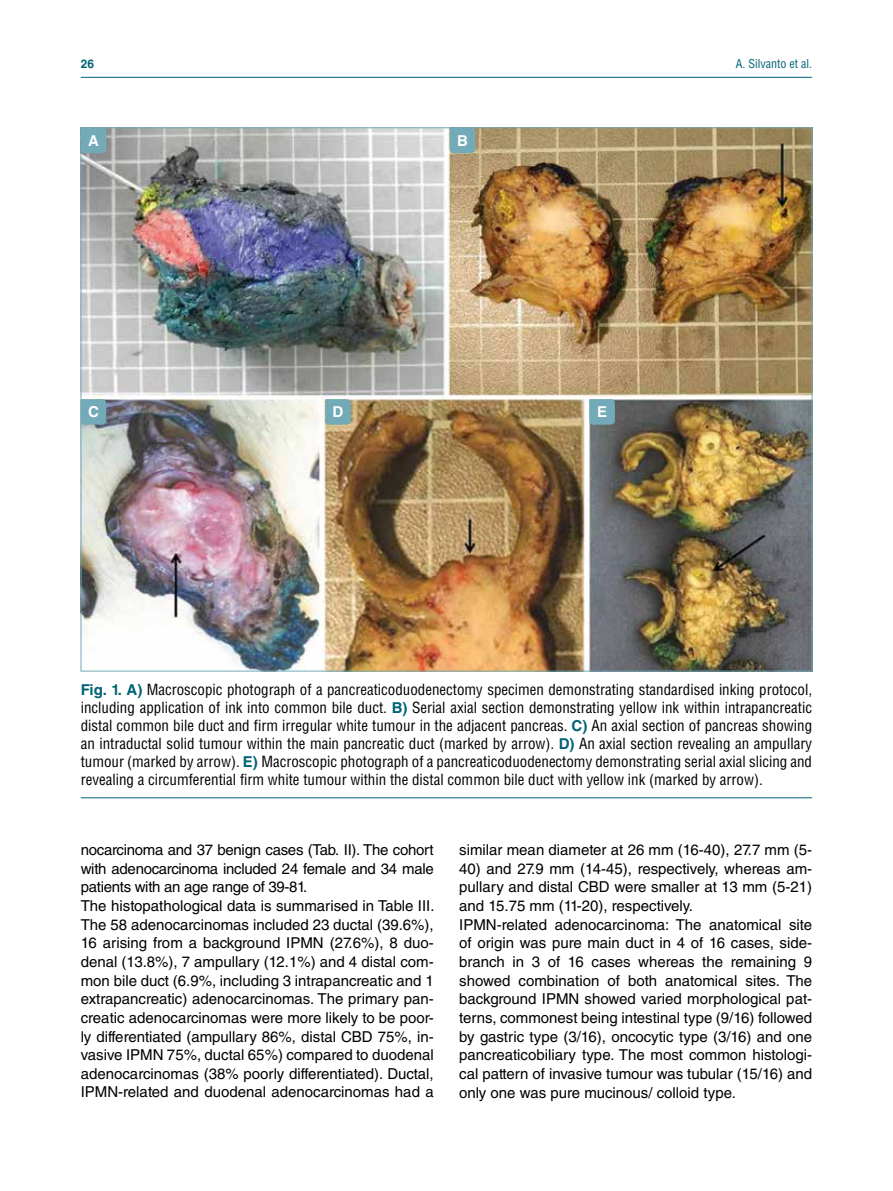
<style>
.page{position:relative;width:893px;height:1191px;background:#fff}
.page>*{position:absolute;margin:0;border:0;box-sizing:border-box;transform-origin:0 0}
.t1{font:15px/18.6px "Helvetica LT Std";color:#000}
.t2{font:condensed 15px/18px "Helvetica LT Std";color:#000;text-align:justify}
.t3{font:700 15px "Helvetica LT Std";color:#fff}
.t4{font:condensed 12px "Helvetica LT Std";color:#006375}
.t5{font:700 12px "Helvetica LT Std";color:#006375}
.s1{font-weight:700;font-stretch:normal;color:#006375}
</style>
<div class="page">
<hr style="left:81px;top:77px;width:731px;height:1px;background:#006375">
<img style="left:83px;top:130px;width:727px;height:539px">
<hr style="left:81px;top:797px;width:731px;height:1px;background:#006375">
<svg style="left:81px;top:128px;width:25px;height:25px"></svg>
<svg style="left:81px;top:399px;width:25px;height:26px"></svg>
<svg style="left:325px;top:399px;width:26px;height:26px"></svg>
<svg style="left:589px;top:399px;width:26px;height:26px"></svg>
<svg style="left:450px;top:128px;width:25px;height:25px"></svg>
<p class="t5" style="left:81px;top:57px;width:15px">26</p>
<p class="t4" style="left:736px;top:56px;width:78px">A. Silvanto et al.</p>
<p class="t3" style="left:88px;top:131px;width:12px">A</p>
<p class="t3" style="left:457px;top:131px;width:12px">B</p>
<p class="t3" style="left:88px;top:403px;width:12px">C</p>
<p class="t3" style="left:333px;top:403px;width:12px">D</p>
<p class="t3" style="left:597px;top:403px;width:12px">E</p>
<p class="t2" style="left:81px;top:680px;width:733px"><span class="s1">Fig. 1. A)</span> Macroscopic photograph of a pancreaticoduodenectomy specimen demonstrating standardised inking protocol, including application of ink into common bile duct. <span class="s1">B)</span> Serial axial section demonstrating yellow ink within intrapancreatic distal common bile duct and firm irregular white tumour in the adjacent pancreas. <span class="s1">C)</span> An axial section of pancreas showing an intraductal solid tumour within the main pancreatic duct (marked by arrow). <span class="s1">D)</span> An axial section revealing an ampullary tumour (marked by arrow). <span class="s1">E)</span> Macroscopic photograph of a pancreaticoduodenectomy demonstrating serial axial slicing and revealing a circumferential firm white tumour within the distal common bile duct with yellow ink (marked by arrow).</p>
<p class="t1" style="left:81px;top:840px;width:355px">nocarcinoma and 37 benign cases (Tab. II). The cohort with adenocarcinoma included 24 female and 34 male patients with an age range of 39-81.<br>The histopathological data is summarised in Table III.<br>The 58 adenocarcinomas included 23 ductal (39.6%), 16 arising from a background IPMN (27.6%), 8 duo&shy;denal (13.8%), 7 ampullary (12.1%) and 4 distal com&shy;mon bile duct (6.9%, including 3 intrapancreatic and 1 extrapancreatic) adenocarcinomas. The primary pan&shy;creatic adenocarcinomas were more likely to be poor&shy;ly differentiated (ampullary 86%, distal CBD 75%, in&shy;vasive IPMN 75%, ductal 65%) compared to duodenal adenocarcinomas (38% poorly differentiated). Ductal, IPMN-related and duodenal adenocarcinomas had a</p>
<p class="t1" style="left:459px;top:840px;width:354px">similar mean diameter at 26 mm (16-40), 27.7 mm (5-</p>
<p class="t1" style="left:459px;top:859px;width:354px">40) and 27.9 mm (14-45), respectively, whereas am&shy;pullary and distal CBD were smaller at 13 mm (5-21) and 15.75 mm (11-20), respectively.<br>IPMN-related adenocarcinoma: The anatomical site of origin was pure main duct in 4 of 16 cases, side&shy;branch in 3 of 16 cases whereas the remaining 9 showed combination of both anatomical sites. The background IPMN showed varied morphological pat&shy;terns, commonest being intestinal type (9/16) followed by gastric type (3/16), oncocytic type (3/16) and one pancreaticobiliary type. The most common histologi&shy;cal pattern of invasive tumour was tubular (15/16) and only one was pure mucinous/ colloid type.</p>
</div>
